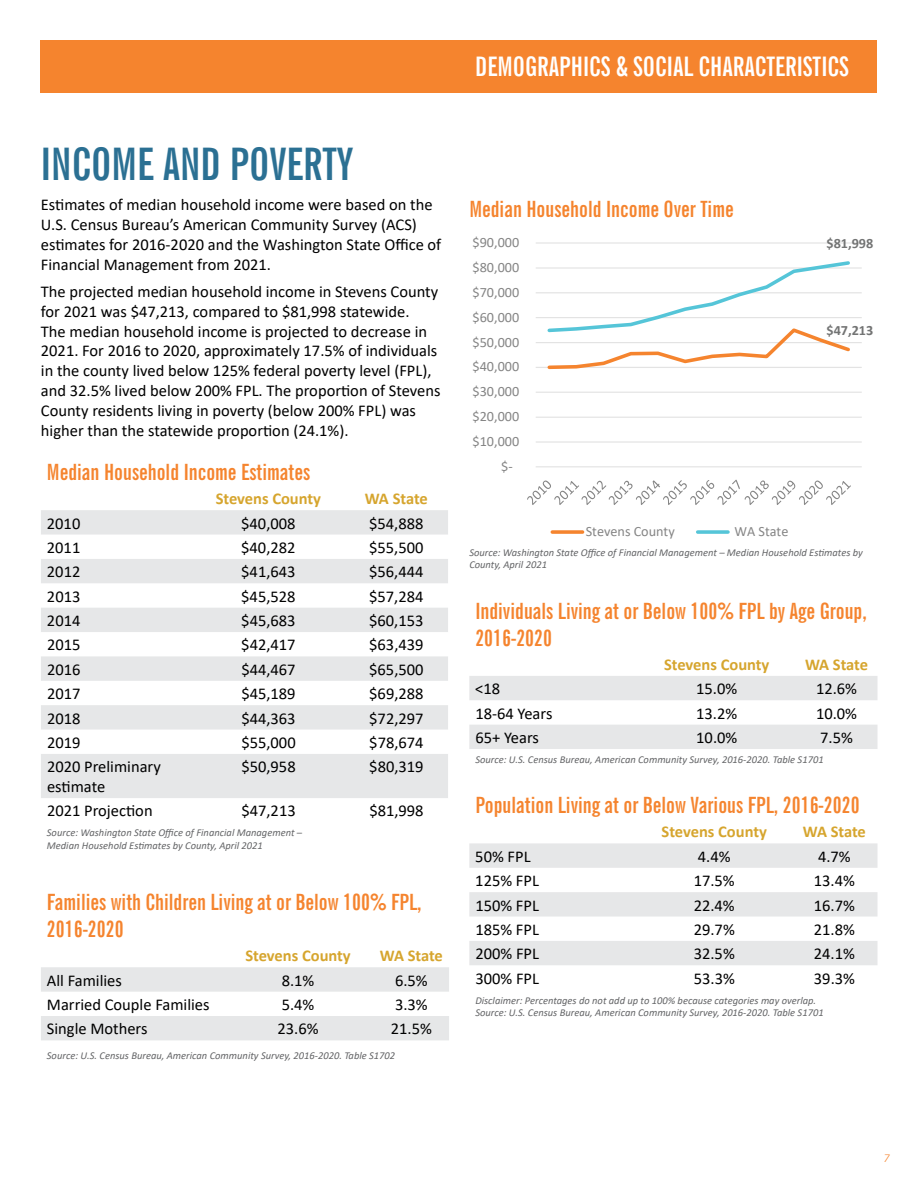
<style>
.page{position:relative;width:918px;height:1188px;background:#fff}
.page>*{position:absolute;margin:0;border:0;box-sizing:border-box;transform-origin:0 0}
.t1{font:700 extra-condensed 45px "News Gothic BT";color:#2b7093}
.t2{font:700 extra-condensed 27px "News Gothic BT";color:#fff}
.t3{font:700 extra-condensed 22.5px/27px "News Gothic BT";color:#f5842e}
.t4{font:16.5px/19.8px "Calibri";color:#000}
.t5{font:700 16.5px "Calibri";color:#d6a52e}
.t6{font:14.25px "Calibri";color:#858585}
.t7{font:700 14.25px "Calibri";color:#737474}
.t8{font:italic 300 12px "Calibri";color:#f5842e}
.t9{font:italic 10.5px/12.6px "Calibri";color:#636466}
</style>
<div class="page">
<svg style="left:41px;top:510px;width:407px;height:288px;fill:#e6e7e8"></svg>
<svg style="left:41px;top:967px;width:408px;height:73px"></svg>
<hr style="left:536px;top:242px;width:326px;height:2px;background:#e3e3e3">
<hr style="left:536px;top:267px;width:326px;height:2px;background:#e3e3e3">
<hr style="left:536px;top:292px;width:326px;height:1px;background:#e3e3e3">
<hr style="left:536px;top:317px;width:326px;height:1px;background:#e3e3e3">
<hr style="left:536px;top:342px;width:326px;height:1px;background:#e3e3e3">
<hr style="left:536px;top:367px;width:326px;height:1px;background:#e3e3e3">
<hr style="left:536px;top:392px;width:326px;height:1px;background:#e3e3e3">
<hr style="left:536px;top:417px;width:326px;height:1px;background:#e3e3e3">
<hr style="left:536px;top:441px;width:326px;height:2px;background:#e3e3e3">
<hr style="left:536px;top:466px;width:326px;height:1px;background:#e3e3e3">
<svg style="left:546px;top:261px;width:307px;height:109px"></svg>
<svg style="left:527px;top:480px;width:324px;height:25px"></svg>
<svg style="left:552px;top:530px;width:31px;height:4px"></svg>
<svg style="left:698px;top:530px;width:30px;height:4px"></svg>
<svg style="left:469px;top:676px;width:409px;height:73px"></svg>
<svg style="left:469px;top:843px;width:409px;height:122px;fill:#e6e7e8"></svg>
<div style="left:40px;top:40px;width:838px;height:53px;background:#f5842e"></div>
<h2 class="t2" style="left:475px;top:50px;width:375px">DEMOGRAPHICS &amp; SOCIAL CHARACTERISTICS</h2>
<h1 class="t1" style="left:41px;top:136px;width:313px">INCOME AND POVERTY</h1>
<p class="t4" style="left:41px;top:194px;width:402px">Estimates of median household income were based on the U.S. Census Bureau’s American Community Survey (ACS) estimates for 2016-2020 and the Washington State Office of Financial Management from 2021.</p>
<p class="t4" style="left:41px;top:281px;width:401px">The projected median household income in Stevens County for 2021 was $47,213, compared to $81,998 statewide.<br>The median household income is projected to decrease in 2021. For 2016 to 2020, approximately 17.5% of individuals in the county lived below 125% federal poverty level (FPL), and 32.5% lived below 200% FPL. The proportion of Stevens County residents living in poverty (below 200% FPL) was higher than the statewide proportion (24.1%).</p>
<h3 class="t3" style="left:47px;top:458px;width:265px">Median Household Income Estimates</h3>
<p class="t5" style="left:216px;top:487px;width:107px">Stevens County</p>
<p class="t5" style="left:365px;top:487px;width:65px">WA State</p>
<p class="t4" style="left:47px;top:513px;width:35px">2010</p>
<p class="t4" style="left:241px;top:513px;width:56px">$40,008</p>
<p class="t4" style="left:369px;top:513px;width:56px">$54,888</p>
<p class="t4" style="left:47px;top:537px;width:35px">2011</p>
<p class="t4" style="left:241px;top:537px;width:56px">$40,282</p>
<p class="t4" style="left:369px;top:537px;width:56px">$55,500</p>
<p class="t4" style="left:47px;top:562px;width:35px">2012</p>
<p class="t4" style="left:241px;top:562px;width:56px">$41,643</p>
<p class="t4" style="left:369px;top:562px;width:56px">$56,444</p>
<p class="t4" style="left:47px;top:586px;width:35px">2013</p>
<p class="t4" style="left:241px;top:586px;width:56px">$45,528</p>
<p class="t4" style="left:369px;top:586px;width:56px">$57,284</p>
<p class="t4" style="left:47px;top:610px;width:35px">2014</p>
<p class="t4" style="left:241px;top:610px;width:56px">$45,683</p>
<p class="t4" style="left:369px;top:610px;width:56px">$60,153</p>
<p class="t4" style="left:47px;top:635px;width:35px">2015</p>
<p class="t4" style="left:241px;top:635px;width:56px">$42,417</p>
<p class="t4" style="left:369px;top:635px;width:56px">$63,439</p>
<p class="t4" style="left:47px;top:659px;width:35px">2016</p>
<p class="t4" style="left:241px;top:659px;width:56px">$44,467</p>
<p class="t4" style="left:369px;top:659px;width:56px">$65,500</p>
<p class="t4" style="left:47px;top:683px;width:35px">2017</p>
<p class="t4" style="left:241px;top:683px;width:56px">$45,189</p>
<p class="t4" style="left:369px;top:683px;width:56px">$69,288</p>
<p class="t4" style="left:47px;top:708px;width:35px">2018</p>
<p class="t4" style="left:241px;top:708px;width:56px">$44,363</p>
<p class="t4" style="left:369px;top:708px;width:56px">$72,297</p>
<p class="t4" style="left:47px;top:732px;width:35px">2019</p>
<p class="t4" style="left:241px;top:732px;width:56px">$55,000</p>
<p class="t4" style="left:369px;top:732px;width:56px">$78,674</p>
<p class="t4" style="left:47px;top:756px;width:115px">2020 Preliminary estimate</p>
<p class="t4" style="left:241px;top:756px;width:56px">$50,958</p>
<p class="t4" style="left:369px;top:756px;width:56px">$80,319</p>
<p class="t4" style="left:47px;top:801px;width:107px">2021 Projection</p>
<p class="t4" style="left:241px;top:801px;width:56px">$47,213</p>
<p class="t4" style="left:369px;top:801px;width:56px">$81,998</p>
<p class="t9" style="left:47px;top:826px;width:257px">Source: Washington State Office of Financial Management –<br>Median Household Estimates by County, April 2021</p>
<h3 class="t3" style="left:47px;top:888px;width:376px">Families with Children Living at or Below 100% FPL,<br>2016-2020</h3>
<p class="t5" style="left:245px;top:944px;width:107px">Stevens County</p>
<p class="t5" style="left:380px;top:944px;width:65px">WA State</p>
<p class="t4" style="left:47px;top:970px;width:77px">All Families</p>
<p class="t4" style="left:282px;top:970px;width:34px">8.1%</p>
<p class="t4" style="left:395px;top:970px;width:34px">6.5%</p>
<p class="t4" style="left:47px;top:994px;width:164px">Married Couple Families</p>
<p class="t4" style="left:282px;top:994px;width:34px">5.4%</p>
<p class="t4" style="left:395px;top:994px;width:34px">3.3%</p>
<p class="t4" style="left:47px;top:1019px;width:102px">Single Mothers</p>
<p class="t4" style="left:278px;top:1019px;width:43px">23.6%</p>
<p class="t4" style="left:391px;top:1019px;width:43px">21.5%</p>
<p class="t9" style="left:47px;top:1049px;width:350px">Source: U.S. Census Bureau, American Community Survey, 2016-2020. Table S1702</p>
<h3 class="t3" style="left:469px;top:196px;width:266px">Median Household Income Over Time</h3>
<p class="t6" style="left:473px;top:232px;width:48px">$90,000</p>
<p class="t6" style="left:473px;top:257px;width:48px">$80,000</p>
<p class="t6" style="left:473px;top:282px;width:48px">$70,000</p>
<p class="t6" style="left:473px;top:307px;width:48px">$60,000</p>
<p class="t6" style="left:473px;top:332px;width:48px">$50,000</p>
<p class="t6" style="left:473px;top:357px;width:48px">$40,000</p>
<p class="t6" style="left:473px;top:382px;width:48px">$30,000</p>
<p class="t6" style="left:473px;top:407px;width:48px">$20,000</p>
<p class="t6" style="left:473px;top:431px;width:48px">$10,000</p>
<p class="t6" style="left:501px;top:456px;width:13px">$-</p>
<p class="t7" style="left:826px;top:233px;width:48px">$81,998</p>
<p class="t7" style="left:826px;top:320px;width:48px">$47,213</p>
<p class="t6" style="left:586px;top:521px;width:91px">Stevens County</p>
<p class="t6" style="left:734px;top:521px;width:56px">WA State</p>
<p class="t9" style="left:469px;top:546px;width:395px">Source: Washington State Office of Financial Management – Median Household Estimates by<br>County, April 2021</p>
<h3 class="t3" style="left:475px;top:597px;width:393px">Individuals Living at or Below 100% FPL by Age Group,<br>2016-2020</h3>
<p class="t5" style="left:664px;top:653px;width:107px">Stevens County</p>
<p class="t5" style="left:805px;top:653px;width:65px">WA State</p>
<p class="t4" style="left:475px;top:678px;width:26px">&lt;18</p>
<p class="t4" style="left:696px;top:678px;width:43px">15.0%</p>
<p class="t4" style="left:816px;top:678px;width:43px">12.6%</p>
<p class="t4" style="left:475px;top:703px;width:79px">18-64 Years</p>
<p class="t4" style="left:696px;top:703px;width:43px">13.2%</p>
<p class="t4" style="left:816px;top:703px;width:43px">10.0%</p>
<p class="t4" style="left:475px;top:727px;width:65px">65+ Years</p>
<p class="t4" style="left:696px;top:727px;width:43px">10.0%</p>
<p class="t4" style="left:820px;top:727px;width:34px">7.5%</p>
<p class="t9" style="left:475px;top:753px;width:350px">Source: U.S. Census Bureau, American Community Survey, 2016-2020. Table S1701</p>
<h3 class="t3" style="left:475px;top:791px;width:386px">Population Living at or Below Various FPL, 2016-2020</h3>
<p class="t5" style="left:662px;top:820px;width:107px">Stevens County</p>
<p class="t5" style="left:803px;top:820px;width:65px">WA State</p>
<p class="t4" style="left:475px;top:846px;width:57px">50% FPL</p>
<p class="t4" style="left:698px;top:846px;width:34px">4.4%</p>
<p class="t4" style="left:818px;top:846px;width:34px">4.7%</p>
<p class="t4" style="left:475px;top:870px;width:65px">125% FPL</p>
<p class="t4" style="left:694px;top:870px;width:43px">17.5%</p>
<p class="t4" style="left:814px;top:870px;width:43px">13.4%</p>
<p class="t4" style="left:475px;top:895px;width:65px">150% FPL</p>
<p class="t4" style="left:694px;top:895px;width:43px">22.4%</p>
<p class="t4" style="left:814px;top:895px;width:43px">16.7%</p>
<p class="t4" style="left:475px;top:919px;width:65px">185% FPL</p>
<p class="t4" style="left:694px;top:919px;width:43px">29.7%</p>
<p class="t4" style="left:814px;top:919px;width:43px">21.8%</p>
<p class="t4" style="left:475px;top:943px;width:65px">200% FPL</p>
<p class="t4" style="left:694px;top:943px;width:43px">32.5%</p>
<p class="t4" style="left:814px;top:943px;width:43px">24.1%</p>
<p class="t4" style="left:475px;top:968px;width:65px">300% FPL</p>
<p class="t4" style="left:694px;top:968px;width:43px">53.3%</p>
<p class="t4" style="left:814px;top:968px;width:43px">39.3%</p>
<p class="t9" style="left:475px;top:993px;width:350px">Disclaimer: Percentages do not add up to 100% because categories may overlap.<br>Source: U.S. Census Bureau, American Community Survey, 2016-2020. Table S1701</p>
<p class="t8" style="left:884px;top:1151px;width:8px">7</p>
</div>
